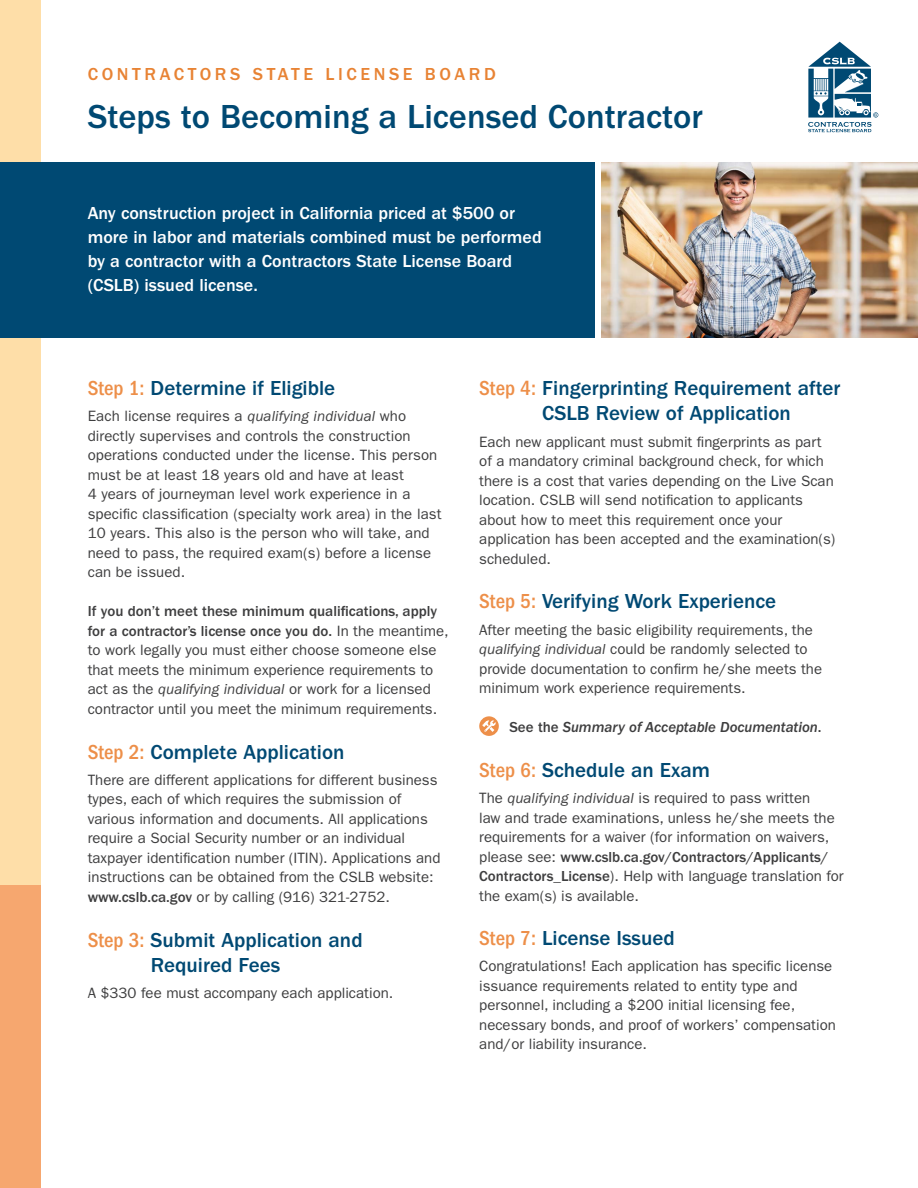
<style>
.page{position:relative;width:918px;height:1188px;background:#fff}
.page>*{position:absolute;margin:0;border:0;box-sizing:border-box;transform-origin:0 0}
.t1{font:500 34.5px "ITC Franklin Gothic Std";color:#004973}
.t2{font:500 21px/25.2px "ITC Franklin Gothic Std";color:#004973}
.t3{font:500 18px/24px "ITC Franklin Gothic Std";color:#fff}
.t4{font:500 18px "ITC Franklin Gothic Std";letter-spacing:.2em;color:#e88334}
.t5{font:15px/19.5px "ITC Franklin Gothic Std";color:#3e3e3f}
.t6{font:15px "ITC Franklin Gothic Std Med It";letter-spacing:-.005em;color:#3e3e3f}
.s1{font-stretch:condensed;color:#ed8f49}
.s2{font-style:italic}
.s3{font-weight:500}
.s4{font-family:"ITC Franklin Gothic Std";font-weight:500}
</style>
<div class="page">
<div style="left:0;top:0;width:40px;height:885px;background:#fedea8"></div>
<div style="left:0;top:885px;width:40px;height:303px;background:#f6a76f"></div>
<div style="left:0;top:162px;width:595px;height:176px;background:#004973"></div>
<svg style="left:808px;top:42px;width:70px;height:90px"></svg>
<img style="left:602px;top:162px;width:316px;height:176px">
<svg style="left:479px;top:716px;width:20px;height:20px"></svg>
<svg style="left:482px;top:720px;width:14px;height:12px"></svg>
<h1 class="t4" style="left:88px;top:64px;width:410px">CONTRACTORS STATE LICENSE BOARD</h1>
<h1 class="t1" style="left:88px;top:97px;width:617px">Steps to Becoming a Licensed Contractor</h1>
<p class="t3" style="left:88px;top:201px;width:455px">Any construction project in California priced at $500 or more in labor and materials combined must be performed by a contractor with a Contractors State License Board (CSLB) issued license.</p>
<h2 class="t2" style="left:88px;top:376px;width:249px"><span class="s1">Step 1:</span> Determine if Eligible</h2>
<p class="t5" style="left:88px;top:407px;width:355px">Each license requires a <span class="s2">qualifying individual</span> who directly supervises and controls the construction operations conducted under the license. This person must be at least 18 years old and have at least<br>4 years of journeyman level work experience in a specifc classifcation (specialty work area) in the last 10 years. This also is the person who will take, and need to pass, the required exam(s) before a license can be issued.</p>
<p class="t5" style="left:88px;top:602px;width:362px"><span class="s3">If you don’t meet these minimum qualifcations, apply for a contractor’s license once you do.</span> In the meantime, to work legally you must either choose someone else that meets the minimum experience requirements to act as the <span class="s2">qualifying individual</span> or work for a licensed contractor until you meet the minimum requirements.</p>
<h2 class="t2" style="left:88px;top:739px;width:258px"><span class="s1">Step 2:</span> Complete Application</h2>
<p class="t5" style="left:88px;top:770px;width:354px">There are different applications for different business types, each of which requires the submission of various information and documents. All applications require a Social Security number or an individual taxpayer identifcation number (ITIN). Applications and instructions can be obtained from the CSLB website: <span class="s3">www.cslb.ca.gov</span> or by calling (916) 321-2752.</p>
<h2 class="t2" style="left:151px;top:927px;width:213px;text-indent:-63px"><span class="s1">Step 3:</span> Submit Application and<br>Required Fees</h2>
<p class="t5" style="left:88px;top:983px;width:307px">A $330 fee must accompany each application.</p>
<h2 class="t2" style="left:542px;top:376px;width:300px;text-indent:-63px"><span class="s1">Step 4:</span> Fingerprinting Requirement after<br>CSLB Review of Application</h2>
<p class="t5" style="left:479px;top:432px;width:358px">Each new applicant must submit fngerprints as part of a mandatory criminal background check, for which there is a cost that varies depending on the Live Scan location. CSLB will send notifcation to applicants about how to meet this requirement once your application has been accepted and the examination(s) scheduled.</p>
<h2 class="t2" style="left:479px;top:589px;width:299px"><span class="s1">Step 5:</span> Verifying Work Experience</h2>
<p class="t5" style="left:479px;top:620px;width:344px">After meeting the basic eligibility requirements, the <span class="s2">qualifying individual</span> could be randomly selected to provide documentation to confrm he/she meets the minimum work experience requirements.</p>
<p class="t6" style="left:509px;top:719px;width:314px"><span class="s4">See the</span> Summary of Acceptable Documentation<span class="s4">.</span></p>
<h2 class="t2" style="left:479px;top:757px;width:232px"><span class="s1">Step 6:</span> Schedule an Exam</h2>
<p class="t5" style="left:479px;top:788px;width:366px">The <span class="s2">qualifying individual</span> is required to pass written<br>law and trade examinations, unless he/she meets the requirements for a waiver (for information on waivers, please see: <span class="s3">www.cslb.ca.gov/Contractors/Applicants/ Contractors_License</span>). Help with language translation for the exam(s) is available.</p>
<h2 class="t2" style="left:479px;top:926px;width:197px"><span class="s1">Step 7:</span> License Issued</h2>
<p class="t5" style="left:479px;top:957px;width:358px">Congratulations! Each application has specifc license issuance requirements related to entity type and personnel, including a $200 initial licensing fee, necessary bonds, and proof of workers’ compensation and/or liability insurance.</p>
</div>
